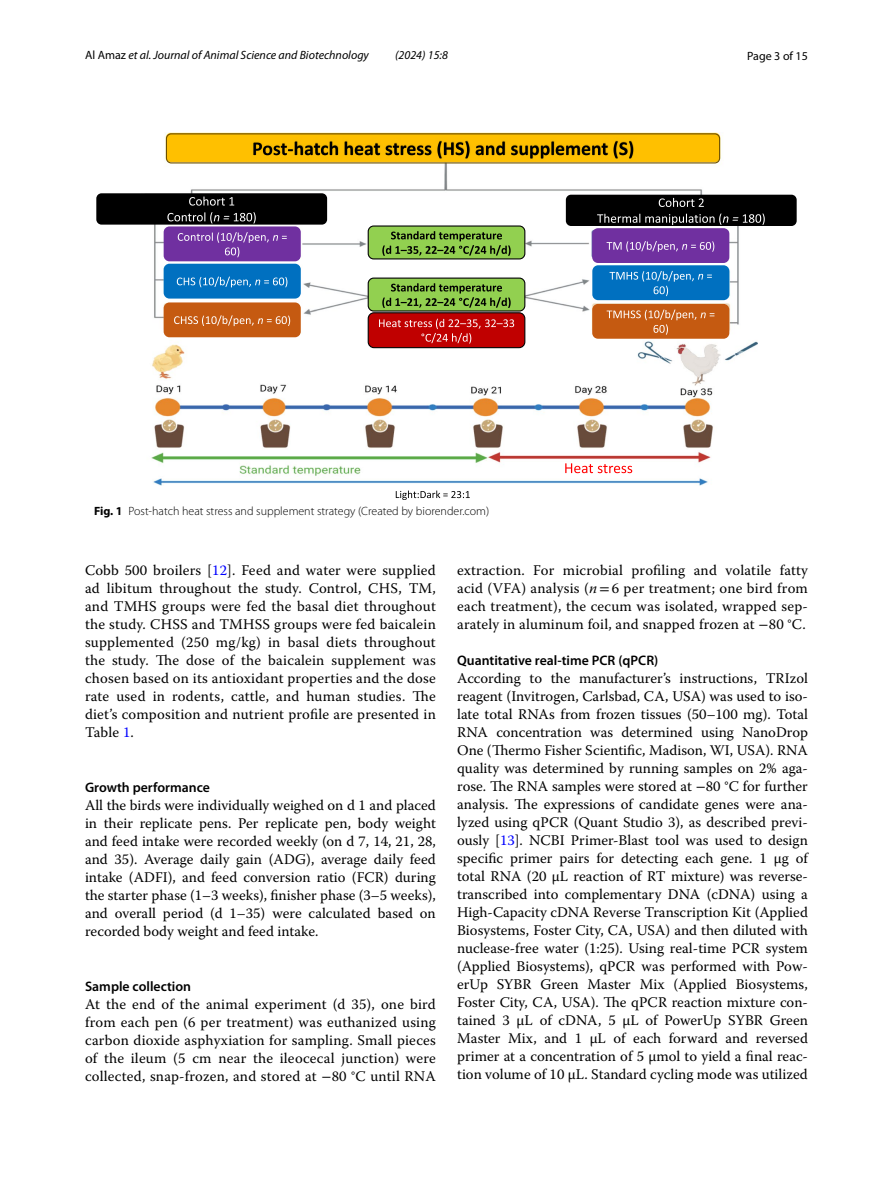
<style>
.page{position:relative;width:893px;height:1187px;background:#fff}
.page>*{position:absolute;margin:0;border:0;box-sizing:border-box;transform-origin:0 0}
.t1{font:14.7px/18px "Warnock Pro";letter-spacing:.01em;color:#000;text-align:justify}
.t2{font:600 13.8px "Myriad Pro";color:#000}
.t3{font:300 12px "Myriad Pro";color:#000}
.t4{font:italic 12px "Myriad Pro";color:#000}
.t5{font:12px "Myriad Pro";color:#000}
.s1{font-style:normal}
.s2{font-weight:700}
.s3{color:#00f}
.s4{font-family:"STIX"}
.s5{font-style:italic}
</style>
<div class="page">
<img style="left:141px;top:133px;width:616px;height:352px">
<div style="left:368px;top:278px;width:157px;height:33px;background:#92d050;border-radius:5px"></div>
<div style="left:368px;top:277px;width:157px;height:34px;border:1px solid #000;border-radius:5px"></div>
<svg style="left:382px;top:283px;width:129px;height:25px"></svg>
<div style="left:368px;top:226px;width:157px;height:33px;background:#92d050;border-radius:5px"></div>
<div style="left:368px;top:225px;width:157px;height:34px;border:1px solid #000;border-radius:5px"></div>
<svg style="left:382px;top:231px;width:129px;height:25px"></svg>
<div style="left:164px;top:226px;width:137px;height:35px;background:#7030a0;border-radius:6px"></div>
<svg style="left:178px;top:232px;width:109px;height:25px"></svg>
<div style="left:368px;top:313px;width:157px;height:34px;background:#c00000;border-radius:6px"></div>
<div style="left:368px;top:312px;width:157px;height:36px;border:1px solid #000;border-radius:6px"></div>
<svg style="left:379px;top:319px;width:135px;height:24px"></svg>
<div style="left:592px;top:228px;width:137px;height:35px;background:#7030a0;border-radius:6px"></div>
<svg style="left:607px;top:241px;width:108px;height:11px"></svg>
<div style="left:164px;top:264px;width:137px;height:34px;background:#0070c0;border-radius:6px"></div>
<svg style="left:177px;top:276px;width:110px;height:11px"></svg>
<div style="left:592px;top:265px;width:137px;height:35px;background:#0070c0;border-radius:6px"></div>
<svg style="left:609px;top:271px;width:103px;height:25px"></svg>
<div style="left:164px;top:302px;width:137px;height:35px;background:#c55a11;border-radius:6px"></div>
<svg style="left:174px;top:315px;width:116px;height:11px"></svg>
<div style="left:592px;top:304px;width:137px;height:35px;background:#c55a11;border-radius:6px"></div>
<svg style="left:607px;top:309px;width:107px;height:26px"></svg>
<div style="left:96px;top:193px;width:231px;height:31px;background:#000;border-radius:5px"></div>
<svg style="left:189px;top:196px;width:45px;height:10px"></svg>
<svg style="left:167px;top:212px;width:89px;height:11px"></svg>
<div style="left:566px;top:195px;width:231px;height:31px;background:#000;border-radius:5px"></div>
<svg style="left:659px;top:198px;width:45px;height:9px"></svg>
<svg style="left:597px;top:213px;width:168px;height:12px"></svg>
<svg style="left:166px;top:133px;width:554px;height:30px;background:#d4a103"></svg>
<svg style="left:565px;top:463px;width:67px;height:10px"></svg>
<svg style="left:396px;top:490px;width:74px;height:10px"></svg>
<p class="t4" style="left:85px;top:48px;width:285px"><span class="s1">Al Amaz</span> et al. Journal of Animal Science and Biotechnology</p>
<p class="t4" style="left:395px;top:48px;width:54px">(2024) 15:8</p>
<p class="t5" style="left:747px;top:48px;width:62px">Page 3 of 15</p>
<p class="t3" style="left:94px;top:504px;width:397px"><span class="s2">Fig. 1</span> Post-hatch heat stress and supplement strategy (Created by biorender.com)</p>
<p class="t1" style="left:85px;top:561px;width:352px">Cobb 500 broilers [<span class="s3">12</span>]. Feed and water were supplied ad libitum throughout the study. Control, CHS, TM, and TMHS groups were fed the basal diet throughout the study. CHSS and TMHSS groups were fed baicalein supplemented (250 mg/kg) in basal diets throughout the study. The dose of the baicalein supplement was chosen based on its antioxidant properties and the dose rate used in rodents, cattle, and human studies. The diet’s composition and nutrient profile are presented in Table <span class="s3">1</span>.</p>
<p class="t2" style="left:85px;top:778px;width:126px">Growth performance</p>
<p class="t1" style="left:85px;top:795px;width:352px">All the birds were individually weighed on d 1 and placed in their replicate pens. Per replicate pen, body weight and feed intake were recorded weekly (on d 7, 14, 21, 28, and 35). Average daily gain (ADG), average daily feed intake (ADFI), and feed conversion ratio (FCR) during the starter phase (1–3 weeks), finisher phase (3–5 weeks), and overall period (d 1–35) were calculated based on recorded body weight and feed intake.</p>
<p class="t2" style="left:85px;top:977px;width:108px">Sample collection</p>
<p class="t1" style="left:85px;top:994px;width:352px">At the end of the animal experiment (d 35), one bird from each pen (6 per treatment) was euthanized using carbon dioxide asphyxiation for sampling. Small pieces of the ileum (5 cm near the ileocecal junction) were collected, snap-frozen, and stored at <span class="s4">−</span>80 °C until RNA</p>
<p class="t1" style="left:457px;top:561px;width:352px">extraction. For microbial profiling and volatile fatty acid (VFA) analysis (<span class="s5">n</span><span class="s4">=</span>6 per treatment; one bird from each treatment), the cecum was isolated, wrapped sep&shy;arately in aluminum foil, and snapped frozen at <span class="s4">−</span>80 °C.</p>
<p class="t2" style="left:457px;top:651px;width:203px">Quantitative real‑time PCR (qPCR)</p>
<p class="t1" style="left:457px;top:669px;width:352px">According to the manufacturer’s instructions, TRIzol reagent (Invitrogen, Carlsbad, CA, USA) was used to iso&shy;late total RNAs from frozen tissues (50–100 mg). Total RNA concentration was determined using NanoDrop One (Thermo Fisher Scientific, Madison, WI, USA). RNA quality was determined by running samples on 2% aga&shy;rose. The RNA samples were stored at <span class="s4">−</span>80 °C for further analysis. The expressions of candidate genes were ana&shy;lyzed using qPCR (Quant Studio 3), as described previ&shy;ously [<span class="s3">13</span>]. NCBI Primer-Blast tool was used to design specific primer pairs for detecting each gene. 1 μg of total RNA (20 μL reaction of RT mixture) was reverse&shy;transcribed into complementary DNA (cDNA) using a High-Capacity cDNA Reverse Transcription Kit (Applied Biosystems, Foster City, CA, USA) and then diluted with nuclease-free water (1:25). Using real-time PCR system (Applied Biosystems), qPCR was performed with Pow&shy;erUp SYBR Green Master Mix (Applied Biosystems, Foster City, CA, USA). The qPCR reaction mixture con&shy;tained 3 μL of cDNA, 5 μL of PowerUp SYBR Green Master Mix, and 1 μL of each forward and reversed primer at a concentration of 5 μmol to yield a final reac&shy;tion volume of 10 μL. Standard cycling mode was utilized</p>
</div>
